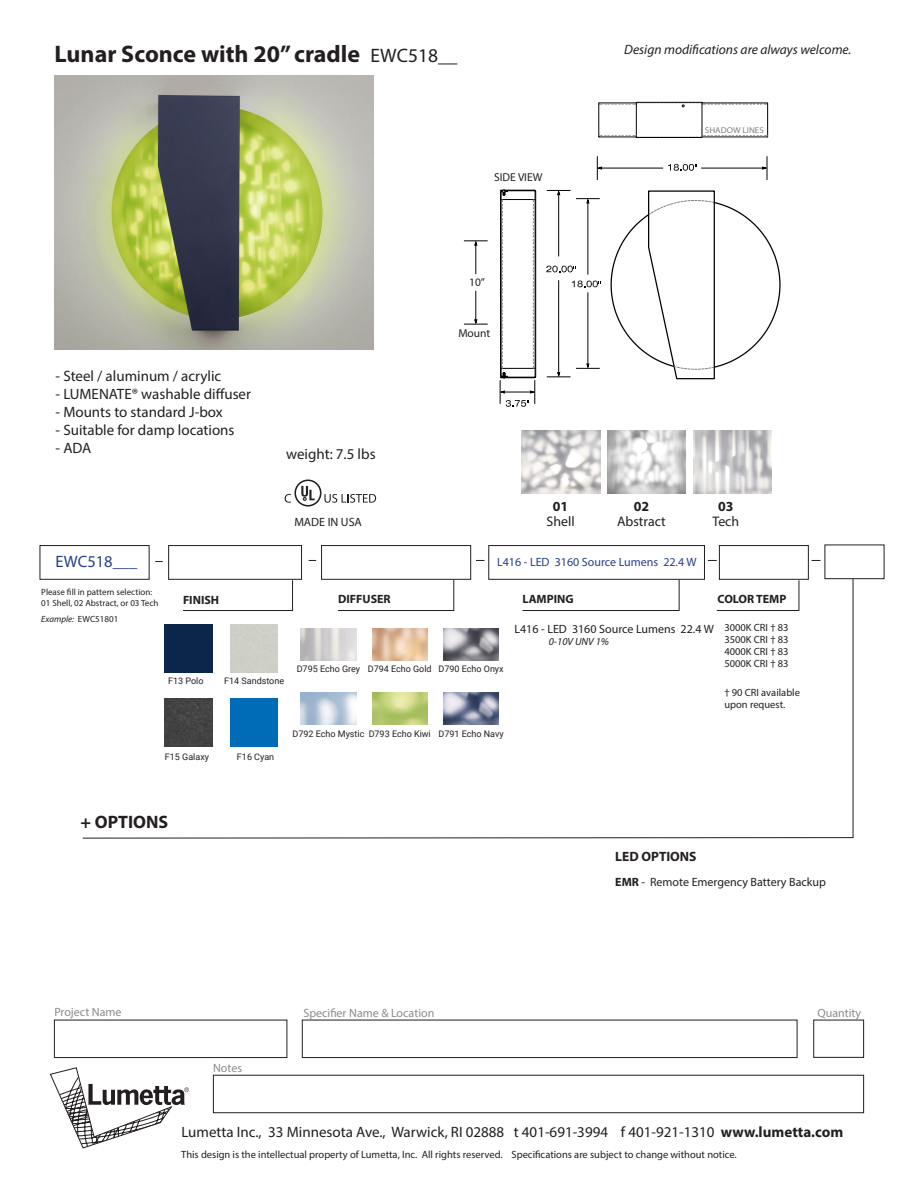
<style>
.page{position:relative;width:918px;height:1188px;background:#fff}
.page>*{position:absolute;margin:0;border:0;box-sizing:border-box;transform-origin:0 0}
.t1{font:700 24px "Myriad Pro";color:#231f20}
.t2{font:700 18px "Myriad Pro";color:#231f20}
.t3{font:16.5px "Myriad Pro";color:#253f8e}
.t4{font:15px "Myriad Pro";color:#231f20}
.t5{font:13.8px "Myriad Pro";color:#231f20}
.t6{font:700 13.8px "Myriad Pro";color:#231f20}
.t7{font:italic 13.5px "Myriad Pro";color:#231f20}
.t8{font:700 13.5px "Myriad Pro";color:#231f20}
.t9{font:12px "Myriad Pro";color:#231f20}
.t10{font:12px "Myriad Pro";color:#8a8c8f}
.t11{font:700 12px "Myriad Pro";color:#231f20}
.t12{font:12px "Myriad Pro";color:#253f8e}
.t13{font:11.55px "Myriad Pro";color:#231f20}
.t14{font:10.5px/12px "Myriad Pro";color:#231f20;text-align:justify}
.t15{font:italic 10.5px "Myriad Pro";color:#231f20}
.t16{font:9px "Roboto";color:#231f20}
.t17{font:9px/10.8px "Myriad Pro";color:#231f20}
.t18{font:italic 9px "Myriad Pro";color:#231f20}
.t19{font:8.55px "Myriad Pro";color:#808285;scale:1.06 1}
.s1{font-weight:400;font-size:19.5px}
.s2{font-style:normal}
.s3{font-weight:700}
</style>
<div class="page">
<svg style="left:82px;top:569px;width:772px;height:270px"></svg>
<div style="left:488px;top:545px;width:217px;height:35px;border:1px solid #231f20"></div>
<div style="left:168px;top:545px;width:134px;height:35px;border:1px solid #231f20"></div>
<svg style="left:522px;top:579px;width:158px;height:32px"></svg>
<svg style="left:337px;top:580px;width:118px;height:31px"></svg>
<div style="left:321px;top:545px;width:150px;height:35px;border:1px solid #231f20"></div>
<svg style="left:182px;top:579px;width:111px;height:32px"></svg>
<div style="left:825px;top:545px;width:59px;height:34px;background:#fff"></div>
<div style="left:825px;top:545px;width:59px;height:34px;border:1px solid #231f20"></div>
<img style="left:301px;top:693px;width:55px;height:32px">
<img style="left:301px;top:628px;width:55px;height:32px">
<img style="left:443px;top:693px;width:56px;height:32px">
<img style="left:443px;top:628px;width:56px;height:32px">
<img style="left:372px;top:628px;width:55px;height:32px">
<img style="left:372px;top:693px;width:55px;height:32px">
<div style="left:165px;top:699px;width:47px;height:47px;background:#434343"></div>
<div style="left:165px;top:625px;width:47px;height:47px;background:#0c264b"></div>
<div style="left:231px;top:699px;width:47px;height:47px;background:#006cb7"></div>
<div style="left:231px;top:625px;width:47px;height:47px;background:#cecfc6"></div>
<div style="left:40px;top:545px;width:110px;height:35px;border:1px solid #231f20"></div>
<div style="left:719px;top:545px;width:90px;height:35px;border:1px solid #231f20"></div>
<svg style="left:716px;top:579px;width:84px;height:32px"></svg>
<img style="left:607px;top:431px;width:79px;height:62px">
<img style="left:522px;top:431px;width:78px;height:62px">
<img style="left:693px;top:431px;width:79px;height:62px">
<svg style="left:285px;top:494px;width:6px;height:9px"></svg>
<svg style="left:324px;top:494px;width:52px;height:9px"></svg>
<div style="left:294px;top:480px;width:27px;height:27px;border:2px solid #231f20;border-radius:50%"></div>
<svg style="left:301px;top:486px;width:14px;height:15px"></svg>
<svg style="left:50px;top:1067px;width:139px;height:82px"></svg>
<div style="left:213px;top:1075px;width:651px;height:38px;border:1px solid #231f20"></div>
<div style="left:54px;top:1020px;width:233px;height:38px;border:1px solid #231f20"></div>
<div style="left:302px;top:1020px;width:495px;height:38px;border:1px solid #231f20"></div>
<div style="left:813px;top:1020px;width:51px;height:38px;border:1px solid #231f20"></div>
<img style="left:54px;top:76px;width:320px;height:274px">
<svg style="left:610px;top:190px;width:171px;height:190px"></svg>
<svg style="left:546px;top:190px;width:55px;height:188px"></svg>
<svg style="left:597px;top:156px;width:171px;height:24px"></svg>
<svg style="left:598px;top:102px;width:170px;height:36px"></svg>
<svg style="left:499px;top:190px;width:37px;height:217px"></svg>
<svg style="left:464px;top:240px;width:24px;height:35px"></svg>
<svg style="left:464px;top:290px;width:24px;height:35px"></svg>
<p class="t1" style="left:55px;top:38px;width:404px">Lunar Sconce with 20” cradle <span class="s1">EWC518__</span></p>
<p class="t13" style="left:494px;top:170px;width:50px">SIDE VIEW</p>
<p class="t13" style="left:469px;top:275px;width:17px">10”</p>
<p class="t4" style="left:56px;top:367px;width:167px">- Steel / aluminum / acrylic</p>
<p class="t4" style="left:56px;top:385px;width:197px">- LUMENATE® washable diffuser</p>
<p class="t4" style="left:56px;top:403px;width:169px">- Mounts to standard J-box</p>
<p class="t4" style="left:56px;top:421px;width:180px">- Suitable for damp locations</p>
<p class="t4" style="left:56px;top:439px;width:37px">- ADA</p>
<p class="t4" style="left:286px;top:445px;width:91px">weight: 7.5 lbs</p>
<p class="t9" style="left:294px;top:514px;width:69px">MADE IN USA</p>
<p class="t13" style="left:458px;top:326px;width:34px">Mount</p>
<p class="t6" style="left:553px;top:497px;width:17px">01</p>
<p class="t5" style="left:547px;top:513px;width:30px">Shell</p>
<p class="t7" style="left:624px;top:42px;width:229px">Design modifications are always welcome.</p>
<p class="t19" style="left:705px;top:125px;width:57px">SHADOW LINES</p>
<p class="t6" style="left:634px;top:497px;width:17px">02</p>
<p class="t5" style="left:617px;top:513px;width:50px">Abstract</p>
<p class="t6" style="left:718px;top:497px;width:17px">03</p>
<p class="t5" style="left:712px;top:513px;width:28px">Tech</p>
<p class="t3" style="left:56px;top:552px;width:83px">EWC518___</p>
<p class="t17" style="left:41px;top:587px;width:119px">Please fill in pattern selection:<br>01 Shell, 02 Abstract, or 03 Tech</p>
<p class="t18" style="left:41px;top:613px;width:79px">Example: <span class="s2">EWC51801</span></p>
<p class="t12" style="left:497px;top:555px;width:201px">L416 - LED 3160 Source Lumens 22.4 W</p>
<p class="t11" style="left:183px;top:593px;width:38px">FINISH</p>
<p class="t11" style="left:338px;top:591px;width:54px">DIFFUSER</p>
<p class="t11" style="left:522px;top:591px;width:53px">LAMPING</p>
<p class="t11" style="left:718px;top:591px;width:70px">COLOR TEMP</p>
<p class="t16" style="left:168px;top:674px;width:37px">F13 Polo</p>
<p class="t16" style="left:224px;top:674px;width:61px">F14 Sandstone</p>
<p class="t16" style="left:297px;top:663px;width:65px">D795 Echo Grey</p>
<p class="t16" style="left:368px;top:663px;width:65px">D794 Echo Gold</p>
<p class="t16" style="left:438px;top:663px;width:67px">D790 Echo Onyx</p>
<p class="t16" style="left:369px;top:728px;width:64px">D793 Echo Kiwi</p>
<p class="t16" style="left:292px;top:728px;width:73px">D792 Echo Mystic</p>
<p class="t16" style="left:438px;top:728px;width:67px">D791 Echo Navy</p>
<p class="t9" style="left:514px;top:621px;width:201px">L416 - LED 3160 Source Lumens 22.4 W</p>
<p class="t15" style="left:549px;top:635px;width:62px">0-10V UNV 1%</p>
<p class="t14" style="left:724px;top:621px;width:66px">3000K CRI † 83<br>3500K CRI † 83<br>4000K CRI † 83<br>5000K CRI † 83</p>
<p class="t14" style="left:724px;top:686px;width:77px">† 90 CRI available upon request.</p>
<p class="t16" style="left:165px;top:750px;width:46px">F15 Galaxy</p>
<p class="t2" style="left:81px;top:811px;width:89px">+ OPTIONS</p>
<p class="t16" style="left:237px;top:751px;width:39px">F16 Cyan</p>
<p class="t10" style="left:54px;top:1004px;width:69px">Project Name</p>
<p class="t10" style="left:303px;top:1006px;width:132px">Specifier Name &amp; Location</p>
<p class="t10" style="left:213px;top:1060px;width:31px">Notes</p>
<p class="t8" style="left:615px;top:848px;width:83px">LED OPTIONS</p>
<p class="t9" style="left:615px;top:875px;width:212px"><span class="s3">EMR</span> - Remote Emergency Battery Backup</p>
<p class="t10" style="left:817px;top:1006px;width:45px">Quantity</p>
<p class="t4" style="left:181px;top:1123px;width:663px">Lumetta Inc., 33 Minnesota Ave., Warwick, RI 02888 t 401-691-3994 f 401-921-1310 <span class="s3">www.lumetta.com</span></p>
<p class="t14" style="left:181px;top:1148px;width:557px">This design is the intellectual property of Lumetta, Inc. All rights reserved. Specifications are subject to change without notice.</p>
</div>
